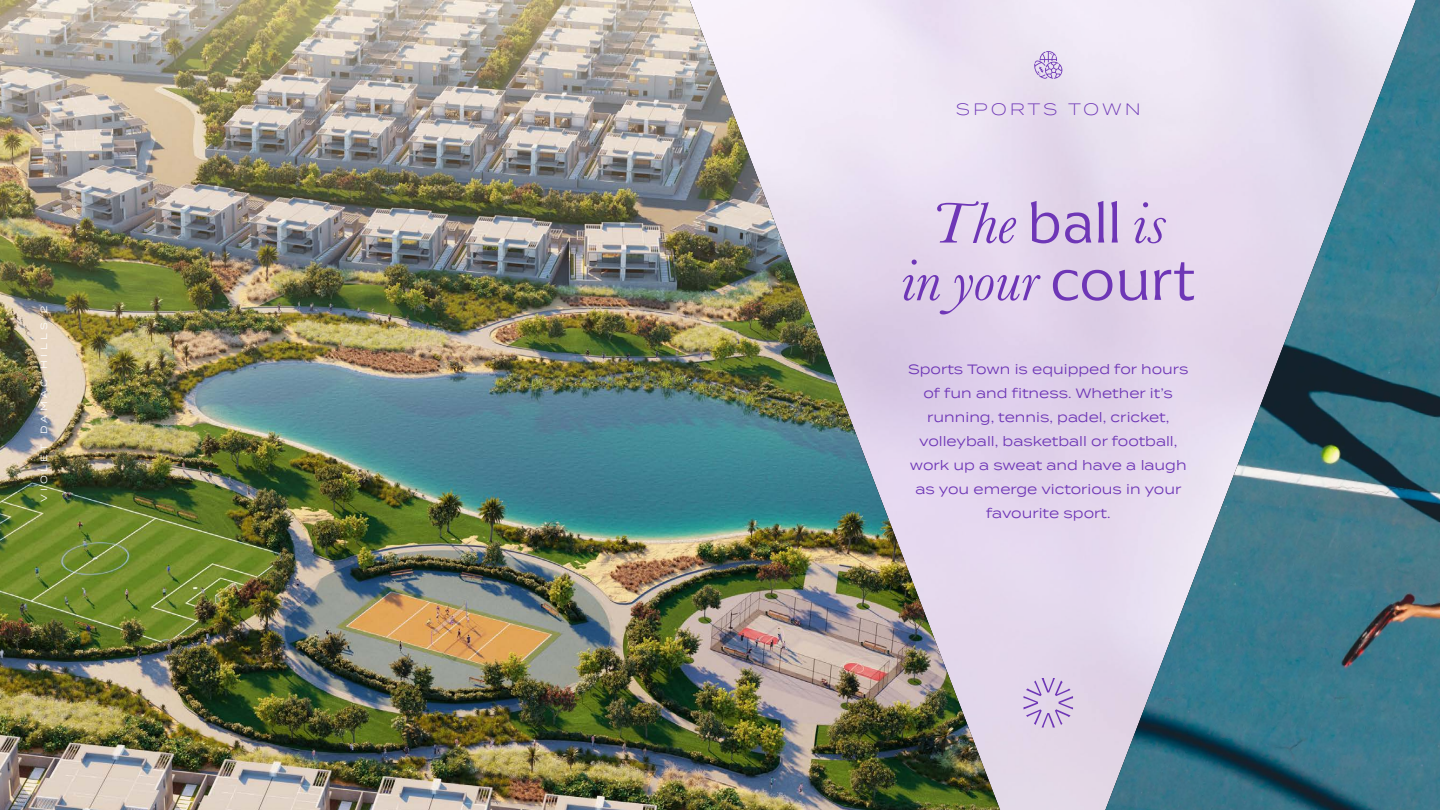
<style>
.page{position:relative;width:1440px;height:810px;background:#fff}
.page>*{position:absolute;margin:0;border:0;box-sizing:border-box;transform-origin:0 0}
.t1{font:italic 60px/57.3px "Baskerville";color:#6e36b6;text-align:center}
.t2{font:300 16.5px "Termina";letter-spacing:.17em;color:#6e36b6}
.t3{font:13.5px/24px "Termina";color:#6e36b6;text-align:center}
.t4{font:9px "Termina";letter-spacing:.38em;color:#fff}
.s1{font-family:"Arpona";font-weight:300;font-style:normal}
</style>
<div class="page">
<img style="left:1105px;top:0;width:335px;height:810px">
<img style="left:0;top:0;width:1000px;height:810px">
<svg style="left:1033px;top:51px;width:29px;height:28px"></svg>
<svg style="left:1024px;top:678px;width:49px;height:50px;background:#cfbde0"></svg>
<p class="t4" style="left:37px;top:502px;width:198px;rotate:-90deg">VIOLET DAMAC HILLS 2</p>
<p class="t2" style="left:956px;top:98px;width:186px">SPORTS TOWN</p>
<h1 class="t1" style="left:901px;top:195px;width:295px">The <span class="s1">ball</span> is<br>in your <span class="s1">court</span></h1>
<p class="t3" style="left:908px;top:356px;width:282px">Sports Town is equipped for hours of fun and fitness. Whether it’s running, tennis, padel, cricket, volleyball, basketball or football, work up a sweat and have a laugh as you emerge victorious in your favourite sport.</p>
</div>
